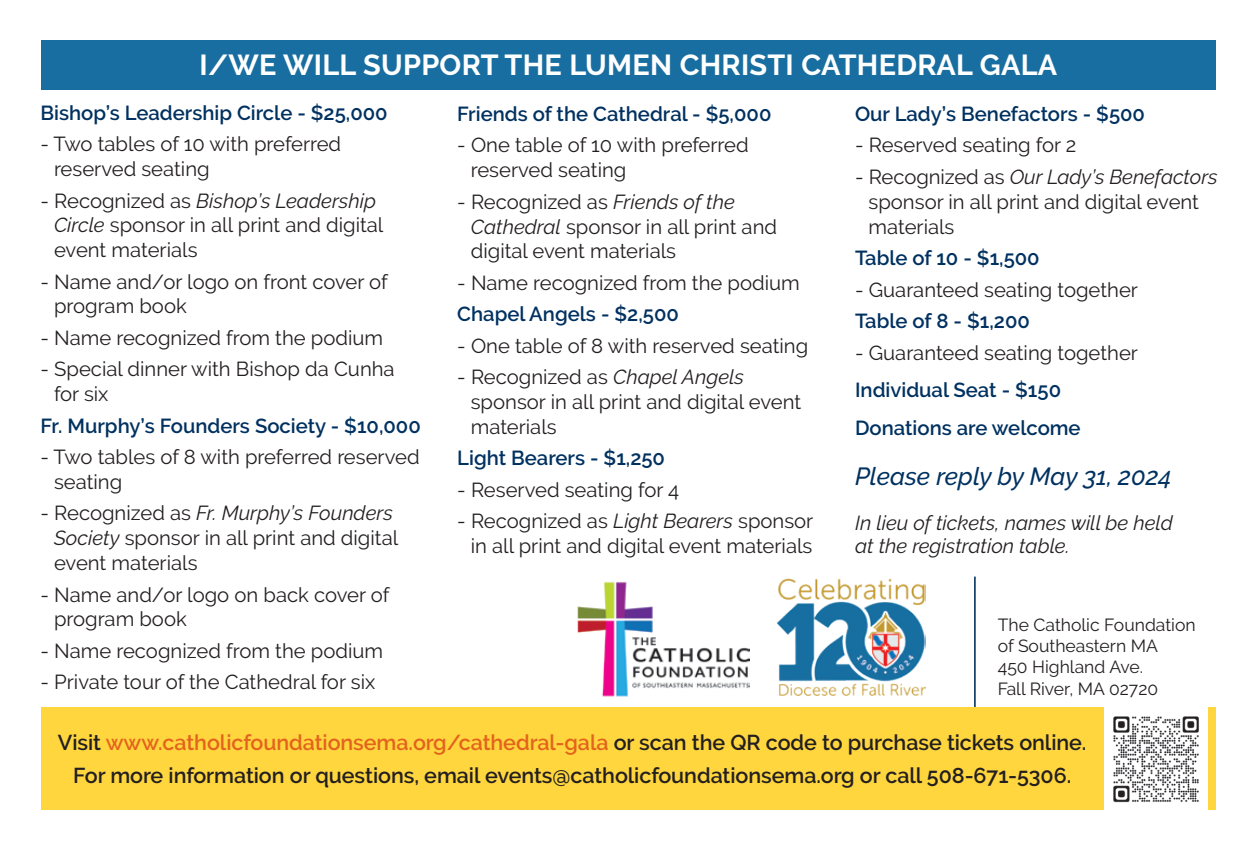
<style>
.page{position:relative;width:1256px;height:851px;background:#fff}
.page>*{position:absolute;margin:0;border:0;box-sizing:border-box;transform-origin:0 0}
.t1{font:700 28.8px "Raleway";letter-spacing:.01em;color:#fff}
.t2{font:italic 500 24.75px "Raleway";color:#003160}
.t3{font:600 21.38px "Raleway";letter-spacing:-.005em;color:#e3631d}
.t4{font:600 21.38px "Raleway";letter-spacing:-.005em;color:#231f20}
.t5{font:20.25px/24.8px "Raleway";color:#231f20}
.t6{font:600 20.25px "Raleway";color:#003160}
.t7{font:italic 20.25px/22.5px "Raleway";color:#231f20}
.t8{font:17.55px "Raleway";color:#231f20}
.s1{color:#fff}
.s2{font-style:normal}
.s3{font-style:italic}
.s4{color:#231f20}
</style>
<div class="page">
<img style="left:777px;top:579px;width:148px;height:116px">
<hr style="left:974px;top:576px;width:1px;height:136px;background:#003160">
<img style="left:578px;top:581px;width:172px;height:116px">
<div style="left:40px;top:707px;width:1175px;height:103px;background:#ffd63e"></div>
<img style="left:1104px;top:707px;width:104px;height:103px">
<div style="left:40px;top:40px;width:1175px;height:49px;background:#186ea0"></div>
<p class="t1" style="left:200px;top:48px;width:859px">I/WE WILL SUPPORT THE LUMEN CHRISTI CATHEDRAL GALA</p>
<p class="t6" style="left:40px;top:101px;width:349px">Bishop’s Leadership Circle - $25,000</p>
<p class="t5" style="left:40px;top:132px;width:302px">- Two tables of 10 with preferred</p>
<p class="t5" style="left:40px;top:156px;width:171px"><span class="s1">-</span> reserved seating</p>
<p class="t7" style="left:40px;top:189px;width:337px"><span class="s2">- Recognized as</span> Bishop’s Leadership</p>
<p class="t5" style="left:40px;top:213px;width:344px"><span class="s1">-</span> <span class="s3">Circle</span> sponsor in all print and digital</p>
<p class="t5" style="left:40px;top:237px;width:158px"><span class="s1">-</span> event materials</p>
<p class="t5" style="left:40px;top:269px;width:349px">- Name and/or logo on front cover of</p>
<p class="t5" style="left:40px;top:294px;width:148px"><span class="s1">-</span> program book</p>
<p class="t5" style="left:40px;top:325px;width:344px">- Name recognized from the podium</p>
<p class="t5" style="left:54px;top:357px;width:342px;text-indent:-14px">- Special dinner with Bishop da Cunha for six</p>
<p class="t6" style="left:40px;top:414px;width:382px">Fr. Murphy’s Founders Society - $10,000</p>
<p class="t5" style="left:54px;top:444px;width:381px;text-indent:-14px">- Two tables of 8 with preferred reserved <span class="s1">- </span>seating</p>
<p class="t7" style="left:40px;top:502px;width:354px"><span class="s2">- Recognized as</span> Fr. Murphy’s Founders</p>
<p class="t5" style="left:40px;top:525px;width:372px"><span class="s1">-</span> <span class="s3">Society</span> sponsor in all print and digital <span class="s1">-</span></p>
<p class="t5" style="left:40px;top:550px;width:158px"><span class="s1">-</span> event materials</p>
<p class="t5" style="left:40px;top:582px;width:350px">- Name and/or logo on back cover of</p>
<p class="t5" style="left:40px;top:606px;width:148px"><span class="s1">-</span> program book</p>
<p class="t5" style="left:40px;top:638px;width:344px">- Name recognized from the podium</p>
<p class="t5" style="left:40px;top:669px;width:336px">- Private tour of the Cathedral for six</p>
<p class="t6" style="left:457px;top:102px;width:316px">Friends of the Cathedral - $5,000</p>
<p class="t5" style="left:457px;top:133px;width:293px">- One table of 10 with preferred</p>
<p class="t5" style="left:457px;top:158px;width:171px"><span class="s1">-</span> reserved seating</p>
<p class="t5" style="left:457px;top:189px;width:279px">- Recognized as <span class="s3">Friends of the</span></p>
<p class="t5" style="left:457px;top:214px;width:321px"><span class="s1">-</span> <span class="s3">Cathedral</span> sponsor in all print and</p>
<p class="t5" style="left:457px;top:239px;width:220px"><span class="s1">-</span> digital event materials</p>
<p class="t5" style="left:457px;top:270px;width:344px">- Name recognized from the podium</p>
<p class="t6" style="left:457px;top:302px;width:223px">Chapel Angels - $2,500</p>
<p class="t5" style="left:457px;top:333px;width:352px">- One table of 8 with reserved seating</p>
<p class="t5" style="left:457px;top:365px;width:288px">- Recognized as <span class="s3">Chapel Angels</span></p>
<p class="t5" style="left:457px;top:389px;width:345px"><span class="s1">-</span> sponsor in all print and digital event</p>
<p class="t5" style="left:457px;top:414px;width:101px"><span class="s1">-</span> materials</p>
<p class="t6" style="left:457px;top:446px;width:209px">Light Bearers - $1,250</p>
<p class="t5" style="left:457px;top:477px;width:223px">- Reserved seating for 4</p>
<p class="t5" style="left:457px;top:509px;width:357px">- Recognized as <span class="s3">Light Bearers</span> sponsor</p>
<p class="t5" style="left:457px;top:533px;width:357px"><span class="s1">-</span> in all print and digital event materials</p>
<p class="t6" style="left:855px;top:102px;width:291px">Our Lady’s Benefactors - $500</p>
<p class="t5" style="left:855px;top:133px;width:223px">- Reserved seating for 2</p>
<p class="t7" style="left:855px;top:165px;width:364px"><span class="s2">- Recognized as</span> Our Lady’s Benefactors</p>
<p class="t5" style="left:855px;top:189px;width:345px"><span class="s1">-</span> sponsor in all print and digital event</p>
<p class="t5" style="left:855px;top:214px;width:101px"><span class="s1">-</span> materials</p>
<p class="t6" style="left:855px;top:246px;width:186px">Table of 10 - $1,500</p>
<p class="t5" style="left:855px;top:277px;width:284px">- Guaranteed seating together</p>
<p class="t6" style="left:855px;top:309px;width:176px">Table of 8 - $1,200</p>
<p class="t5" style="left:855px;top:340px;width:284px">- Guaranteed seating together</p>
<p class="t6" style="left:855px;top:378px;width:207px">Individual Seat - $150</p>
<p class="t6" style="left:855px;top:416px;width:227px">Donations are welcome</p>
<p class="t2" style="left:855px;top:462px;width:318px">Please reply by May 31, 2024</p>
<p class="t7" style="left:855px;top:512px;width:319px">In lieu of tickets, names will be held at the registration table.</p>
<p class="t8" style="left:997px;top:614px;width:199px">The Catholic Foundation</p>
<p class="t8" style="left:997px;top:635px;width:162px">of Southeastern MA</p>
<p class="t8" style="left:997px;top:657px;width:147px">450 Highland Ave.</p>
<p class="t8" style="left:997px;top:678px;width:162px">Fall River, MA 02720</p>
<p class="t3" style="left:58px;top:730px;width:1030px"><span class="s4">Visit</span> www.catholicfoundationsema.org/cathedral-gala <span class="s4">or scan the QR code to purchase tickets online.</span></p>
<p class="t4" style="left:73px;top:763px;width:999px">For more information or questions, email events@catholicfoundationsema.org or call 508-671-5306.</p>
</div>
